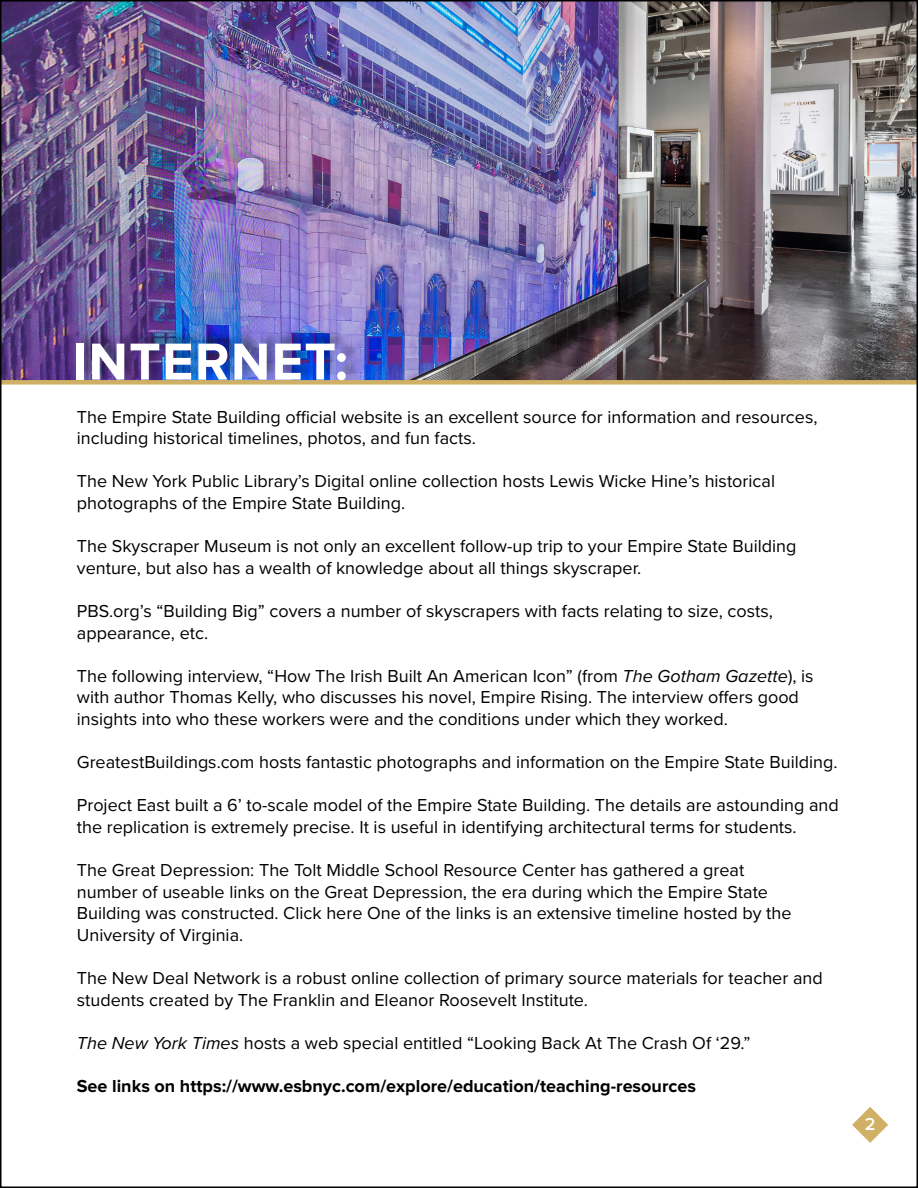
<style>
.page{position:relative;width:918px;height:1188px;background:#fff}
.page>*{position:absolute;margin:0;border:0;box-sizing:border-box;transform-origin:0 0}
.t1{font:700 54px "Proxima Nova";letter-spacing:.025em;color:#fff}
.t2{font:18px/21.6px "Proxima Nova";color:#000}
.t3{font:700 18px "Proxima Nova";color:#000}
.t4{font:600 18px "Proxima Nova";color:#fff}
.s1{font-style:italic}
</style>
<div class="page">
<img style="left:3px;top:3px;width:912px;height:377px">
<div style="left:0;top:380px;width:918px;height:5px;background:#d0b064"></div>
<div style="left:75px;top:329px;width:285px;height:52px;background:#000;opacity:.38"></div>
<svg style="left:852px;top:1107px;width:36px;height:36px"></svg>
<h1 class="t1" style="left:72px;top:331px;width:277px">INTERNET:</h1>
<p class="t2" style="left:77px;top:405px;width:742px">The Empire State Building official website is an excellent source for information and resources, including historical timelines, photos, and fun facts.</p>
<p class="t2" style="left:77px;top:470px;width:700px">The New York Public Library’s Digital online collection hosts Lewis Wicke Hine’s historical photographs of the Empire State Building.</p>
<p class="t2" style="left:77px;top:535px;width:721px">The Skyscraper Museum is not only an excellent follow-up trip to your Empire State Building venture, but also has a wealth of knowledge about all things skyscraper.</p>
<p class="t2" style="left:77px;top:599px;width:698px">PBS.org’s “Building Big” covers a number of skyscrapers with facts relating to size, costs, appearance, etc.</p>
<p class="t2" style="left:77px;top:664px;width:738px">The following interview, “How The Irish Built An American Icon” (from <span class="s1">The Gotham Gazette</span>), is with author Thomas Kelly, who discusses his novel, Empire Rising. The interview offers good insights into who these workers were and the conditions under which they worked.</p>
<p class="t2" style="left:77px;top:751px;width:762px">GreatestBuildings.com hosts fantastic photographs and information on the Empire State Building.</p>
<p class="t2" style="left:77px;top:794px;width:763px">Project East built a 6’ to-scale model of the Empire State Building. The details are astounding and the replication is extremely precise. It is useful in identifying architectural terms for students.</p>
<p class="t2" style="left:77px;top:859px;width:716px">The Great Depression: The Tolt Middle School Resource Center has gathered a great number of useable links on the Great Depression, the era during which the Empire State Building was constructed. Click here One of the links is an extensive timeline hosted by the University of Virginia.</p>
<p class="t2" style="left:77px;top:967px;width:747px">The New Deal Network is a robust online collection of primary source materials for teacher and students created by The Franklin and Eleanor Roosevelt Institute.</p>
<p class="t2" style="left:77px;top:1031px;width:675px"><span class="s1">The New York Times</span> hosts a web special entitled “Looking Back At The Crash Of ‘29.”</p>
<p class="t3" style="left:77px;top:1076px;width:621px">See links on https://www.esbnyc.com/explore/education/teaching-resources</p>
<p class="t4" style="left:865px;top:1111px;width:12px">2</p>
</div>
